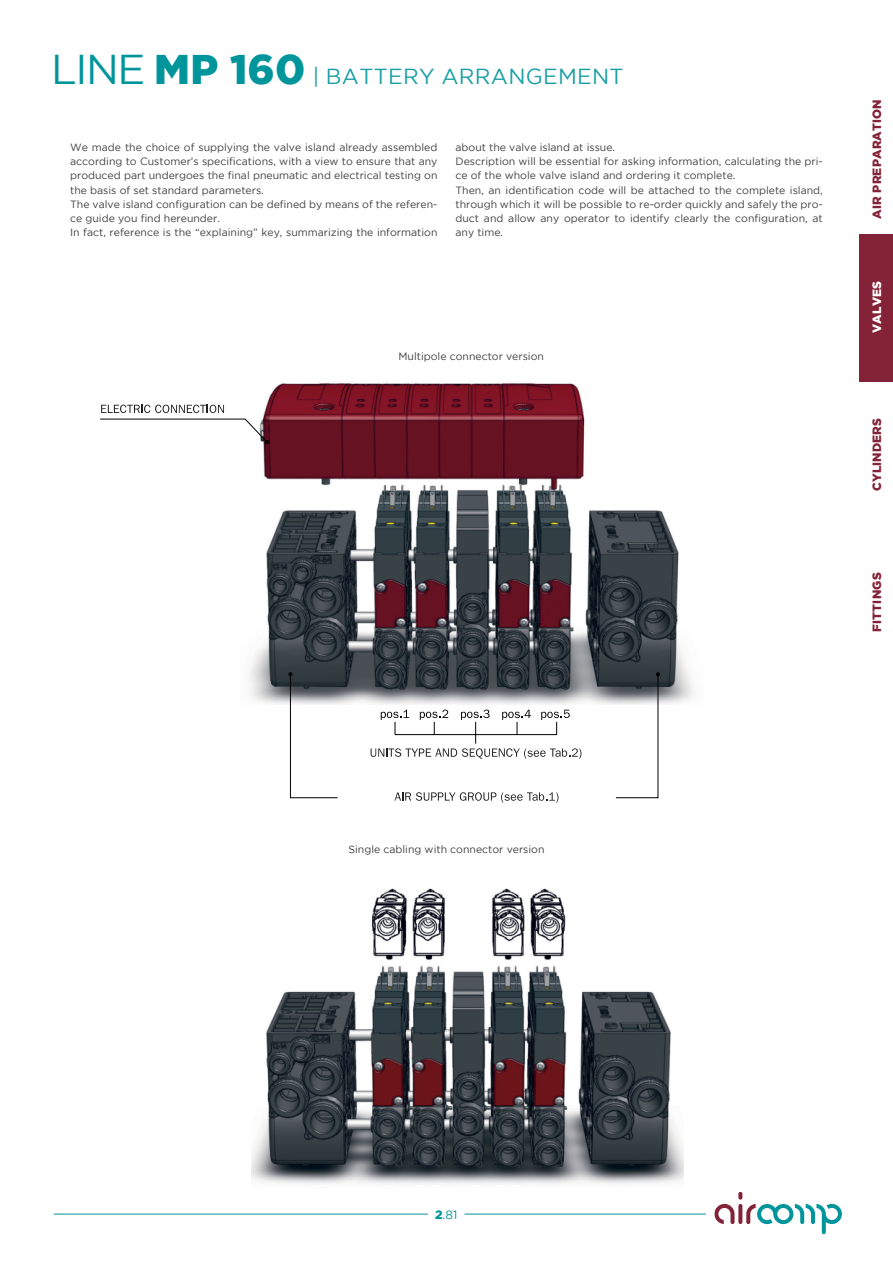
<style>
.page{position:relative;width:893px;height:1263px;background:#fff}
.page>*{position:absolute;margin:0;border:0;box-sizing:border-box;transform-origin:0 0}
.t1{font:21.75px "Gotham";letter-spacing:.015em;color:#199fa5}
.t2{font:900 12px "Gotham";letter-spacing:.015em;color:#842337}
.t3{font:900 12px "Gotham";letter-spacing:.015em;color:#fff}
.t4{font:12px "Gotham";color:#00959b}
.t5{font:10.5px/14.1px "Gotham";color:#404041}
.s1{font-size:41.55px;color:#00959b}
.s2{font-weight:900;font-size:41.4px;color:#00959b}
.s3{font-weight:900}
</style>
<div class="page">
<hr style="left:54px;top:1214px;width:373px;height:1px;background:#00959b">
<hr style="left:465px;top:1214px;width:241px;height:1px;background:#00959b">
<svg style="left:714px;top:1192px;width:128px;height:43px"></svg>
<div style="left:860px;top:234px;width:33px;height:148px;background:#842337"></div>
<img style="left:252px;top:888px;width:432px;height:296px">
<img style="left:240px;top:383px;width:454px;height:321px">
<svg style="left:101px;top:405px;width:123px;height:8px"></svg>
<svg style="left:100px;top:419px;width:169px;height:25px"></svg>
<svg style="left:288px;top:672px;width:50px;height:126px"></svg>
<svg style="left:371px;top:672px;width:289px;height:131px"></svg>
<h1 class="t1" style="left:51px;top:65px;width:574px"><span class="s1">L IN E</span> <span class="s2">MP 160</span> | BATTERY ARRANGEMENT</h1>
<p class="t5" style="left:70px;top:140px;width:369px">We made the choice of supplying the valve island already assembled according to Customer’s specifications, with a view to ensure that any produced part undergoes the final pneumatic and electrical testing on the basis of set standard parameters.<br>The valve island configuration can be defined by means of the referen&shy;ce guide you find hereunder.<br>In fact, reference is the “explaining” key, summarizing the information</p>
<p class="t5" style="left:455px;top:140px;width:369px">about the valve island at issue.<br>Description will be essential for asking information, calculating the pri&shy;ce of the whole valve island and ordering it complete.<br>Then, an identification code will be attached to the complete island, through which it will be possible to re-order quickly and safely the pro&shy;duct and allow any operator to identify clearly the configuration, at any time.</p>
<p class="t5" style="left:398px;top:349px;width:147px">Multipole connector version</p>
<p class="t2" style="left:870px;top:218px;width:121px;rotate:-90deg">AIR PREPARATION</p>
<p class="t3" style="left:870px;top:333px;width:53px;rotate:-90deg">VALVES</p>
<p class="t2" style="left:870px;top:491px;width:75px;rotate:-90deg">CYLINDERS</p>
<p class="t2" style="left:870px;top:632px;width:61px;rotate:-90deg">FITTINGS</p>
<p class="t5" style="left:348px;top:842px;width:198px">Single cabling with connector version</p>
<p class="t4" style="left:435px;top:1209px;width:24px"><span class="s3">2</span>.81</p>
</div>
